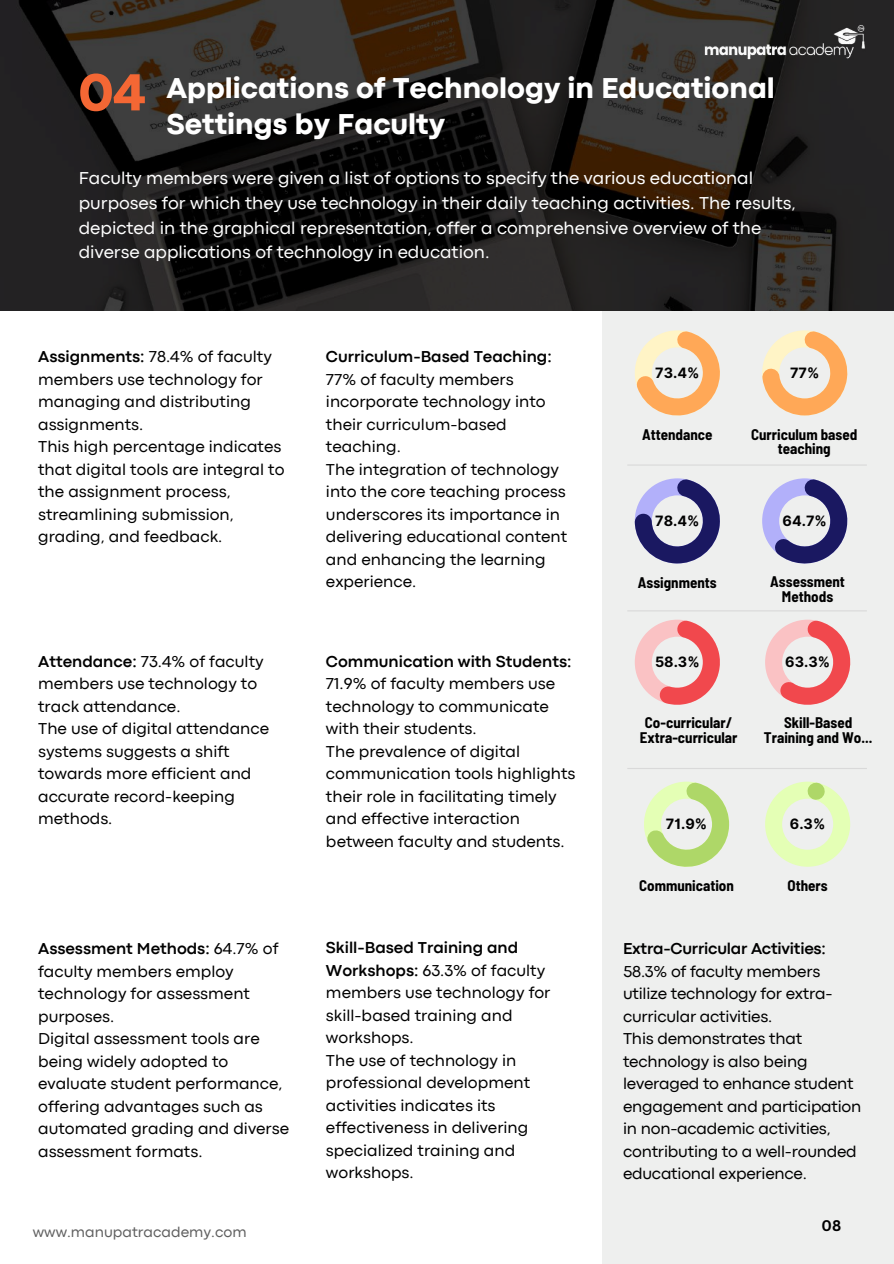
<style>
.page{position:relative;width:894px;height:1264px;background:#fff}
.page>*{position:absolute;margin:0;border:0;box-sizing:border-box;transform-origin:0 0}
.t1{font:800 54.3px "Codec Pro";color:#f46734}
.t2{font:800 30px/36px "Codec Pro";color:#fff}
.t3{font:18px/24.8px "Codec Pro";color:#fff}
.t4{font:16.5px/22.5px "Codec Pro";color:#000}
.t5{font:700 16.5px "Codec Pro";color:#000}
.t6{font:700 semi-condensed 15px/14.7px "Barlow";color:#000;text-align:center}
.t7{font:15px "Codec Pro";color:#606060}
.t8{font:700 15px "Canva Sans";color:#000}
.t9{font:700 14.25px "Inter";color:#000}
.s1{font-weight:700}
</style>
<div class="page">
<div style="left:602px;top:283px;width:291px;height:980px;background:#eeefee"></div>
<svg style="left:0;top:0;width:893px;height:311px;background:#23201e"></svg>
<svg style="left:635px;top:330px;width:84px;height:85px"></svg>
<svg style="left:762px;top:330px;width:85px;height:85px"></svg>
<svg style="left:634px;top:478px;width:85px;height:85px"></svg>
<svg style="left:762px;top:478px;width:85px;height:85px"></svg>
<svg style="left:635px;top:619px;width:84px;height:85px"></svg>
<svg style="left:765px;top:619px;width:85px;height:85px"></svg>
<svg style="left:644px;top:781px;width:84px;height:85px"></svg>
<svg style="left:765px;top:781px;width:85px;height:85px"></svg>
<hr style="left:627px;top:464px;width:239px;height:1px;background:#d9d9d9">
<hr style="left:627px;top:610px;width:239px;height:1px;background:#d9d9d9">
<hr style="left:627px;top:768px;width:239px;height:1px;background:#d9d9d9">
<img style="left:702px;top:25px;width:163px;height:35px">
<h1 class="t1" style="left:79px;top:73px;width:68px">04</h1>
<h2 class="t2" style="left:166px;top:72px;width:610px">Applications of Technology in Educational<br>Settings by Faculty</h2>
<p class="t3" style="left:79px;top:167px;width:718px">Faculty members were given a list of options to specify the various educational purposes for which they use technology in their daily teaching activities. The results, depicted in the graphical representation, offer a comprehensive overview of the diverse applications of technology in education.</p>
<p class="t4" style="left:38px;top:346px;width:248px"><span class="s1">Assignments:</span> 78.4% of faculty members use technology for managing and distributing assignments.<br>This high percentage indicates that digital tools are integral to the assignment process, streamlining submission, grading, and feedback.</p>
<p class="t5" style="left:326px;top:351px;width:227px">Curriculum-Based Teaching:</p>
<p class="t4" style="left:326px;top:369px;width:243px">77% of faculty members incorporate technology into their curriculum-based teaching.<br>The integration of technology into the core teaching process underscores its importance in delivering educational content and enhancing the learning experience.</p>
<p class="t4" style="left:38px;top:651px;width:232px"><span class="s1">Attendance:</span> 73.4% of faculty members use technology to track attendance.<br>The use of digital attendance systems suggests a shift towards more efficient and accurate record-keeping methods.</p>
<p class="t5" style="left:326px;top:655px;width:247px">Communication with Students:</p>
<p class="t4" style="left:326px;top:674px;width:251px">71.9% of faculty members use technology to communicate with their students.<br>The prevalence of digital communication tools highlights their role in facilitating timely and effective interaction between faculty and students.</p>
<p class="t9" style="left:655px;top:364px;width:46px">73.4%</p>
<p class="t9" style="left:789px;top:364px;width:31px">77%</p>
<p class="t6" style="left:641px;top:426px;width:72px">Attendance</p>
<p class="t6" style="left:751px;top:426px;width:108px">Curriculum based teaching</p>
<p class="t9" style="left:655px;top:512px;width:46px">78.4%</p>
<p class="t9" style="left:782px;top:512px;width:46px">64.7%</p>
<p class="t6" style="left:637px;top:574px;width:80px">Assignments</p>
<p class="t6" style="left:770px;top:574px;width:76px">Assessment<br>Methods</p>
<p class="t9" style="left:654px;top:653px;width:46px">58.3%</p>
<p class="t9" style="left:785px;top:653px;width:46px">63.3%</p>
<p class="t6" style="left:639px;top:715px;width:99px">Co-curricular/<br>Extra-curricular</p>
<p class="t6" style="left:763px;top:715px;width:110px">Skill-Based<br>Training and Wo...</p>
<p class="t9" style="left:665px;top:815px;width:43px">71.9%</p>
<p class="t9" style="left:789px;top:815px;width:37px">6.3%</p>
<p class="t6" style="left:639px;top:877px;width:96px">Communication</p>
<p class="t6" style="left:787px;top:877px;width:42px">Others</p>
<p class="t4" style="left:38px;top:938px;width:252px"><span class="s1">Assessment Methods:</span> 64.7% of faculty members employ technology for assessment purposes.<br>Digital assessment tools are being widely adopted to evaluate student performance, offering advantages such as automated grading and diverse assessment formats.</p>
<p class="t4" style="left:326px;top:937px;width:226px"><span class="s1">Skill-Based Training and<br>Workshops:</span> 63.3% of faculty members use technology for skill-based training and workshops.<br>The use of technology in professional development activities indicates its effectiveness in delivering specialized training and workshops.</p>
<p class="t5" style="left:623px;top:943px;width:204px">Extra-Curricular Activities:</p>
<p class="t4" style="left:623px;top:961px;width:240px">58.3% of faculty members utilize technology for extra&shy;curricular activities.<br>This demonstrates that technology is also being leveraged to enhance student engagement and participation in non-academic activities, contributing to a well-rounded educational experience.</p>
<p class="t8" style="left:821px;top:1214px;width:21px">08</p>
<p class="t7" style="left:33px;top:1226px;width:215px">www.manupatracademy.com</p>
</div>
